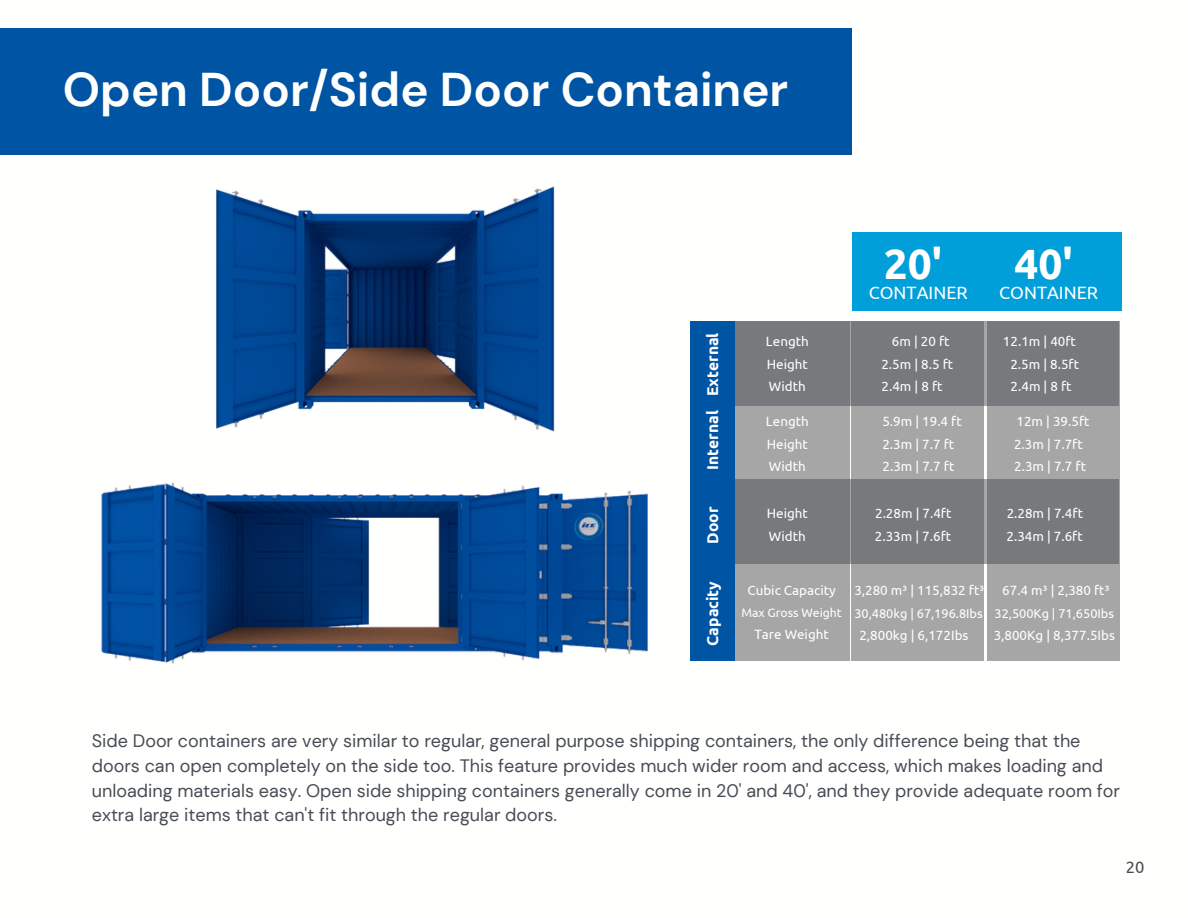
<style>
.page{position:relative;width:1188px;height:918px;background:#fff}
.page>*{position:absolute;margin:0;border:0;box-sizing:border-box;transform-origin:0 0}
.t1{font:700 47.25px "DM Sans";color:#fffffe}
.t2{font:700 42.3px "Ubuntu";color:#fff}
.t3{font:18px/24.8px "DM Sans";color:#474c55}
.t4{font:17.85px "Ubuntu";color:#fff}
.t5{font:16.5px "Ubuntu";color:#474c55}
.t6{font:700 15.6px "Ubuntu";color:#fff}
.t7{font:13.35px/22.6px "Ubuntu";color:#fff}
.t8{font:12.75px "Ubuntu";color:#fff}
.t9{font:12.3px "Ubuntu";color:#fff}
</style>
<div class="page">
<div style="left:0;top:28px;width:852px;height:126px;background:#0054a4"></div>
<img style="left:101px;top:395px;width:590px;height:269px">
<img style="left:158px;top:186px;width:456px;height:251px">
<div style="left:852px;top:321px;width:132px;height:339px;background:#a6a6a6"></div>
<div style="left:987px;top:322px;width:132px;height:339px;background:#a6a6a6"></div>
<div style="left:735px;top:321px;width:114px;height:339px;background:#a6a6a6"></div>
<div style="left:852px;top:232px;width:270px;height:79px;background:#009fda"></div>
<div style="left:735px;top:479px;width:383px;height:85px;background:#77797d"></div>
<div style="left:735px;top:321px;width:383px;height:85px;background:#77797d"></div>
<div style="left:691px;top:321px;width:44px;height:339px;background:#0054a4"></div>
<h1 class="t1" style="left:63px;top:59px;width:727px">Open Door/Side Door Container</h1>
<p class="t6" style="left:704px;top:396px;width:65px;rotate:-90deg">External</p>
<p class="t6" style="left:704px;top:470px;width:61px;rotate:-90deg">Internal</p>
<p class="t6" style="left:704px;top:544px;width:39px;rotate:-90deg">Door</p>
<p class="t6" style="left:704px;top:646px;width:66px;rotate:-90deg">Capacity</p>
<h2 class="t2" style="left:884px;top:239px;width:60px">20'</h2>
<p class="t4" style="left:869px;top:282px;width:101px">CONTAINER</p>
<p class="t7" style="left:766px;top:330px;width:44px;text-align:justify">Length Height Width</p>
<p class="t7" style="left:881px;top:330px;width:73px;text-indent:10px">6m | 20 ft<br>2.5m | 8.5 ft<br>2.4m | 8 ft</p>
<p class="t7" style="left:766px;top:410px;width:44px;text-align:justify">Length Height Width</p>
<p class="t7" style="left:767px;top:502px;width:43px">Height<br>Width</p>
<p class="t7" style="left:882px;top:410px;width:81px">5.9m | 19.4 ft<br>2.3m | 7.7 ft<br>2.3m | 7.7 ft</p>
<p class="t7" style="left:875px;top:502px;width:78px">2.28m | 7.4ft<br>2.33m | 7.6ft</p>
<h2 class="t2" style="left:1014px;top:239px;width:60px">40'</h2>
<p class="t4" style="left:999px;top:282px;width:101px">CONTAINER</p>
<p class="t7" style="left:1003px;top:330px;width:78px;text-align:center">12.1m | 40ft<br>2.5m | 8.5ft</p>
<p class="t7" style="left:1011px;top:375px;width:63px">2.4m | 8 ft</p>
<p class="t7" style="left:1014px;top:410px;width:77px">12m | 39.5ft<br>2.3m | 7.7ft<br>2.3m | 7.7 ft</p>
<p class="t7" style="left:1007px;top:502px;width:78px">2.28m | 7.4ft<br>2.34m | 7.6ft</p>
<p class="t7" style="left:747px;top:579px;width:90px">Cubic Capacity</p>
<p class="t9" style="left:741px;top:605px;width:102px">Max Gross Weight</p>
<p class="t7" style="left:754px;top:623px;width:76px">Tare Weight</p>
<p class="t7" style="left:854px;top:579px;width:131px">3,280 m³ | 115,832 ft³</p>
<p class="t8" style="left:854px;top:606px;width:130px">30,480kg | 67,196.8Ibs</p>
<p class="t7" style="left:859px;top:624px;width:111px">2,800kg | 6,172Ibs</p>
<p class="t7" style="left:1002px;top:579px;width:109px">67.4 m³ | 2,380 ft³</p>
<p class="t8" style="left:995px;top:606px;width:121px">32,500Kg | 71,650Ibs</p>
<p class="t7" style="left:994px;top:624px;width:123px">3,800Kg | 8,377.5Ibs</p>
<p class="t3" style="left:92px;top:728px;width:1030px">Side Door containers are very similar to regular, general purpose shipping containers, the only difference being that the doors can open completely on the side too. This feature provides much wider room and access, which makes loading and unloading materials easy. Open side shipping containers generally come in 20' and 40', and they provide adequate room for extra large items that can't fit through the regular doors.</p>
<p class="t5" style="left:1126px;top:858px;width:20px">20</p>
</div>
